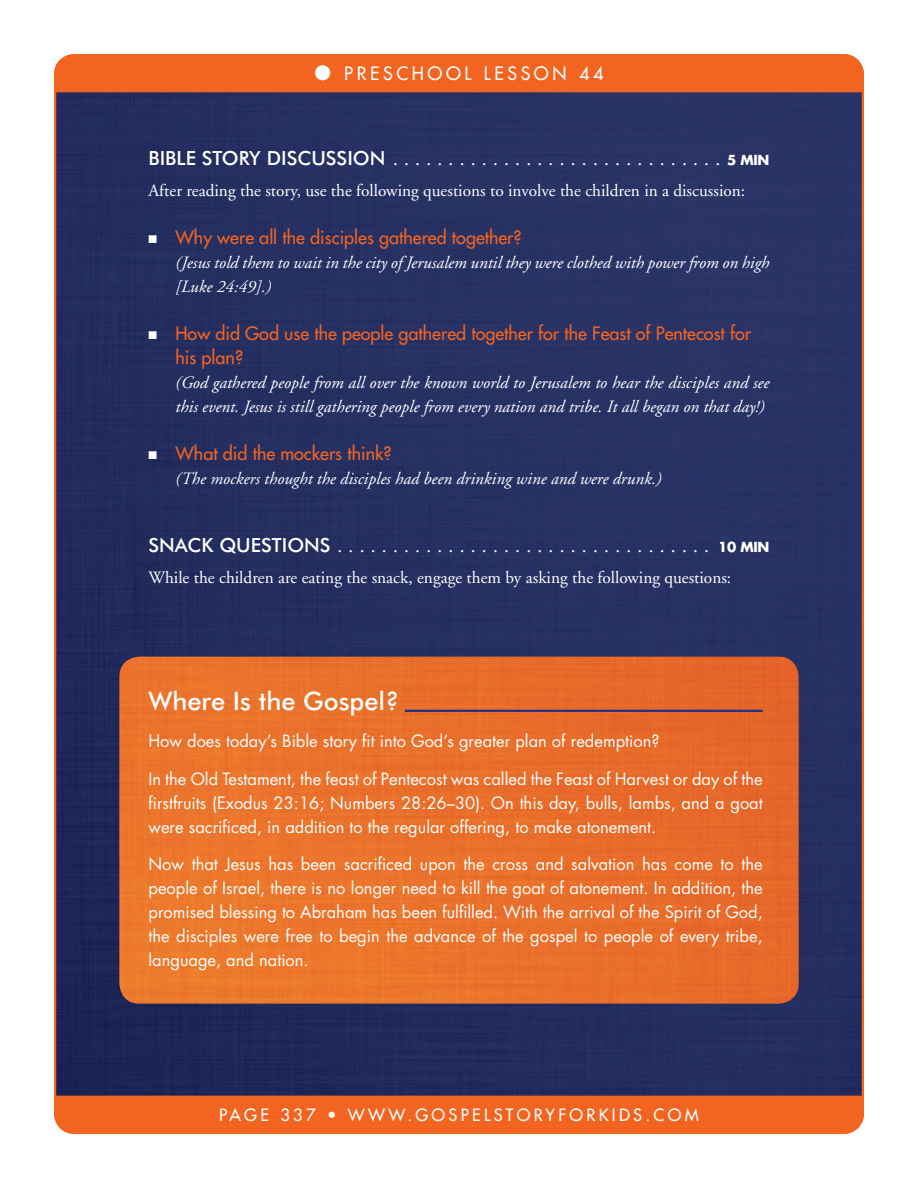
<style>
.page{position:relative;width:918px;height:1188px;background:#fff}
.page>*{position:absolute;margin:0;border:0;box-sizing:border-box;transform-origin:0 0}
.WIJ_HED{font:500 25.5px "Futura BT";color:#fff}
.SUB_1{font:19.5px "Adobe Garamond";color:#fff}
.t1{font:18px/24px "Futura";color:#f36421}
.t2{font:18px "Futura";letter-spacing:.2em;color:#fff}
.Bulleted_Answer{font:italic 17.25px/24px "Adobe Garamond";color:#fff}
.TXT{font:17.25px "Adobe Garamond";color:#fff}
.WIJ_Txt{font:16.5px/24px "Futura";color:#fff;text-align:justify}
.t3{font:16.5px "Futura";letter-spacing:.2em;color:#fff}
.s1{font-family:"Futura BT";font-weight:500}
.s2{font-family:"Futura";font-weight:700;font-size:13.5px}
.s3{color:#fff}
</style>
<div class="page">
<img style="left:57px;top:92px;width:804px;height:1004px">
<div style="left:54px;top:54px;width:810px;height:38px;background:#f36421"></div>
<div style="left:54px;top:1096px;width:810px;height:38px;background:#f36421"></div>
<img style="left:119px;top:657px;width:680px;height:347px">
<hr style="left:405px;top:710px;width:358px;height:2px;background:#213189">
<p class="t2" style="left:315px;top:62px;width:290px">● PRESCHOOL LESSON 44</p>
<p class="SUB_1" style="left:148px;top:149px;width:623px"><span class="s1">BIBLE STORY DISCUSSION</span> .............................. <span class="s2">5 MIN</span></p>
<p class="TXT" style="left:148px;top:181px;width:598px">After reading the story, use the following questions to involve the children in a discussion:</p>
<p class="t1" style="left:148px;top:226px;width:375px"><span class="s3">■</span> Why were all the disciples gathered together?</p>
<p class="Bulleted_Answer" style="left:176px;top:251px;width:595px">(Jesus told them to wait in the city of Jerusalem until they were clothed with power from on high [Luke 24:49].)</p>
<p class="t1" style="left:176px;top:322px;width:577px;text-indent:-27px"><span class="s3">■</span> How did God use the people gathered together for the Feast of Pentecost for his plan?</p>
<p class="Bulleted_Answer" style="left:176px;top:371px;width:595px">(God gathered people from all over the known world to Jerusalem to hear the disciples and see this event. Jesus is still gathering people from every nation and tribe. It all began on that day!)</p>
<p class="t1" style="left:148px;top:442px;width:245px"><span class="s3">■</span> What did the mockers think?</p>
<p class="Bulleted_Answer" style="left:176px;top:467px;width:488px">(The mockers thought the disciples had been drinking wine and were drunk.)</p>
<p class="SUB_1" style="left:148px;top:536px;width:623px"><span class="s1">SNACK QUESTIONS</span>.................................. <span class="s2">10 MIN</span></p>
<p class="TXT" style="left:148px;top:568px;width:584px">While the children are eating the snack, engage them by asking the following questions:</p>
<p class="WIJ_HED" style="left:148px;top:685px;width:252px">Where Is the Gospel?</p>
<p class="WIJ_Txt" style="left:148px;top:729px;width:513px">How does today’s Bible story fit into God’s greater plan of redemption?</p>
<p class="WIJ_Txt" style="left:148px;top:767px;width:616px">In the Old Testament, the feast of Pentecost was called the Feast of Harvest or day of the firstfruits (Exodus 23:16; Numbers 28:26–30). On this day, bulls, lambs, and a goat were sacrificed, in addition to the regular offering, to make atonement.</p>
<p class="WIJ_Txt" style="left:148px;top:852px;width:616px">Now that Jesus has been sacrificed upon the cross and salvation has come to the people of Israel, there is no longer need to kill the goat of atonement. In addition, the promised blessing to Abraham has been fulfilled. With the arrival of the Spirit of God, the disciples were free to begin the advance of the gospel to people of every tribe, language, and nation.</p>
<p class="t3" style="left:219px;top:1105px;width:481px">PAGE 337 • WWW.GOSPELSTORYFORKIDS.COM</p>
</div>
